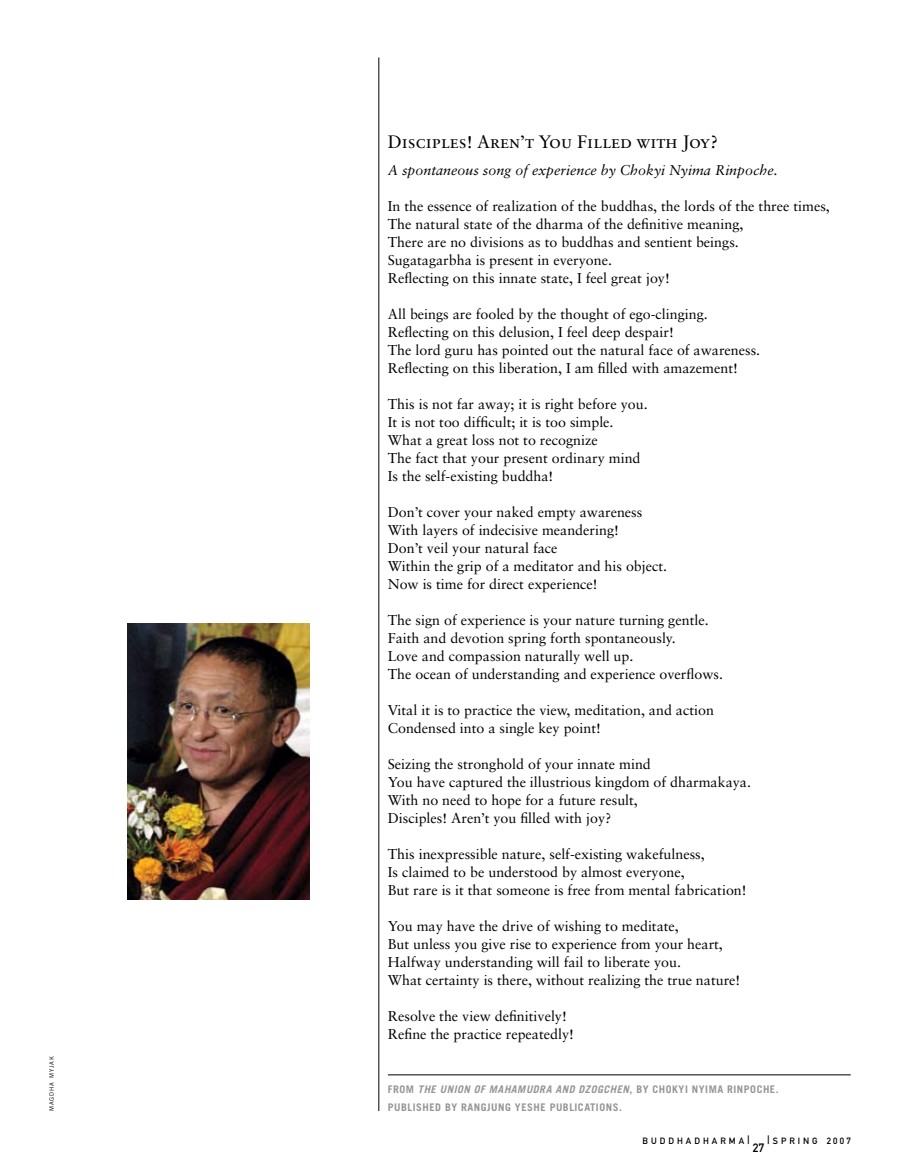
<style>
.page{position:relative;width:905px;height:1175px;background:#fff}
.page>*{position:absolute;margin:0;border:0;box-sizing:border-box;transform-origin:0 0}
.t1{font:18px "Sabon Roman SC";color:#000}
.t2{font:14.25px/18px "Sabon";color:#000}
.t3{font:italic 14.25px "Sabon";color:#000}
.t4{font:12px "DIN Mittelschrift";color:#000}
.t5{font:italic 700 10.5px "Trade Gothic";letter-spacing:.05em;color:#939598}
.t6{font:700 10.5px "Trade Gothic";letter-spacing:.05em;color:#939598}
.t7{font:9px "DIN Mittelschrift";letter-spacing:.335em;color:#000}
.t8{font:6px "Trade Gothic";letter-spacing:.15em;color:#000}
.s1{font-style:normal}
.s2{font-size:12px}
</style>
<div class="page">
<hr style="left:388px;top:1074px;width:462px;height:1px;background:#000">
<img style="left:127px;top:623px;width:183px;height:276px">
<hr style="left:378px;top:57px;width:1px;height:1054px;background:#000">
<p class="t8" style="left:48px;top:1111px;width:57px;rotate:-90deg">Magdh a Myjak</p>
<p class="t1" style="left:388px;top:131px;width:332px">Disciples! Aren’t You Filled with Joy?</p>
<p class="t3" style="left:388px;top:161px;width:391px">A spontaneous song of experience by Chokyi Nyima Rinpoche.</p>
<p class="t2" style="left:388px;top:196px;width:443px">In the essence of realization of the buddhas, the lords of the three times, The natural state of the dharma of the definitive meaning,<br>There are no divisions as to buddhas and sentient beings.<br>Sugatagarbha is present in everyone.<br>Reflecting on this innate state, I feel great joy!</p>
<p class="t2" style="left:388px;top:304px;width:374px">All beings are fooled by the thought of ego-clinging.<br>Reflecting on this delusion, I feel deep despair!<br>The lord guru has pointed out the natural face of awareness.<br>Reflecting on this liberation, I am filled with amazement!</p>
<p class="t2" style="left:388px;top:394px;width:261px">This is not far away; it is right before you.<br>It is not too difficult; it is too simple.<br>What a great loss not to recognize<br>The fact that your present ordinary mind Is the self-existing buddha!</p>
<p class="t2" style="left:388px;top:502px;width:281px">Don’t cover your naked empty awareness With layers of indecisive meandering!<br>Don’t veil your natural face<br>Within the grip of a meditator and his object.<br>Now is time for direct experience!</p>
<p class="t2" style="left:388px;top:610px;width:336px">The sign of experience is your nature turning gentle.<br>Faith and devotion spring forth spontaneously.<br>Love and compassion naturally well up.<br>The ocean of understanding and experience overflows.</p>
<p class="t2" style="left:388px;top:700px;width:327px">Vital it is to practice the view, meditation, and action<br>Condensed into a single key point!</p>
<p class="t2" style="left:388px;top:754px;width:365px">Seizing the stronghold of your innate mind<br>You have captured the illustrious kingdom of dharmakaya.<br>With no need to hope for a future result,<br>Disciples! Aren’t you filled with joy?</p>
<p class="t2" style="left:388px;top:844px;width:360px">This inexpressible nature, self-existing wakefulness,<br>Is claimed to be understood by almost everyone,<br>But rare is it that someone is free from mental fabrication!</p>
<p class="t2" style="left:388px;top:916px;width:354px">You may have the drive of wishing to meditate,<br>But unless you give rise to experience from your heart, Halfway understanding will fail to liberate you.<br>What certainty is there, without realizing the true nature!</p>
<p class="t2" style="left:388px;top:1006px;width:188px">Resolve the view definitively!<br>Refine the practice repeatedly!</p>
<p class="t5" style="left:388px;top:1082px;width:392px"><span class="s1">FR OM</span> THE UNION OF MAHAMUDRA AND DZOGCHEN<span class="s1">, BY CHOKYI NYIMA RINPOCHE.</span></p>
<p class="t6" style="left:388px;top:1100px;width:236px">PUBLISHED BY RANGJUNG YESHE PUBLICATIONS.</p>
<p class="t7" style="left:642px;top:1135px;width:109px">BUDDHADHARMA<span class="s2">|</span></p>
<p class="t7" style="left:767px;top:1135px;width:85px"><span class="s2">|</span>SPRING 2007</p>
<p class="t4" style="left:752px;top:1140px;width:13px">27</p>
</div>
